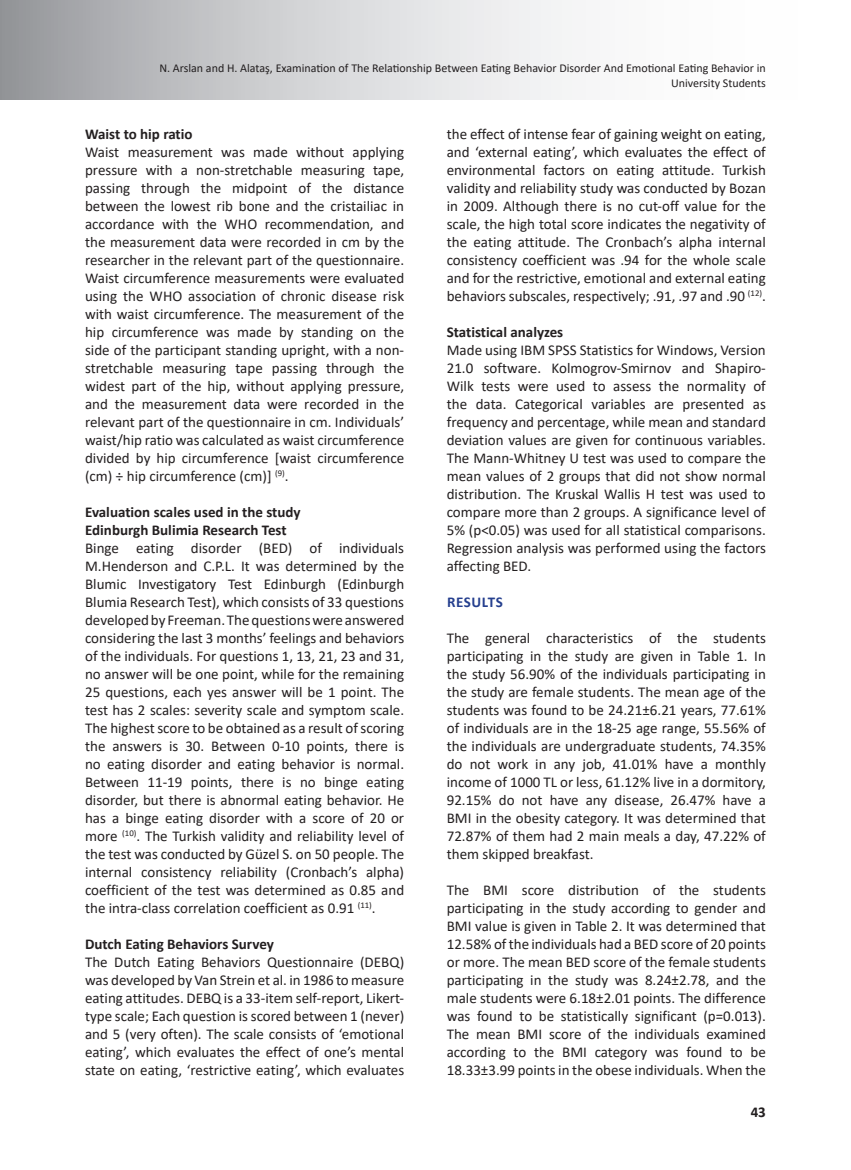
<style>
.page{position:relative;width:851px;height:1170px;background:#fff}
.page>*{position:absolute;margin:0;border:0;box-sizing:border-box;transform-origin:0 0}
.Paragraf{font:15px/18px "Calibri";color:#231f20;text-align:justify}
.Başlık_2{font:700 15px "Calibri";color:#231f20}
.Başlık_1{font:700 15px "Calibri";letter-spacing:.035em;color:#253f8e}
.t1{font:12px/14.4px "Calibri";color:#231f20;text-align:right}
</style>
<div class="page">
<svg style="left:1px;top:0;width:571px;height:100px;background:#cccdcf"></svg>
<hr style="left:0;top:0;width:1px;height:100px;background:#909295">
<p class="t1" style="left:159px;top:61px;width:608px">N. Arslan and H. Alataş, Examination of The Relationship Between Eating Behavior Disorder And Emotional Eating Behavior in<br>University Students</p>
<p class="Başlık_2" style="left:85px;top:123px;width:109px">Waist to hip ratio</p>
<p class="Paragraf" style="left:85px;top:142px;width:320px">Waist measurement was made without applying pressure with a non-stretchable measuring tape, passing through the midpoint of the distance between the lowest rib bone and the cristailiac in accordance with the WHO recommendation, and the measurement data were recorded in cm by the researcher in the relevant part of the questionnaire.<br>Waist circumference measurements were evaluated using the WHO association of chronic disease risk with waist circumference. The measurement of the hip circumference was made by standing on the side of the participant standing upright, with a non&shy;stretchable measuring tape passing through the widest part of the hip, without applying pressure, and the measurement data were recorded in the relevant part of the questionnaire in cm. Individuals’ waist/hip ratio was calculated as waist circumference divided by hip circumference [waist circumference (cm) ÷ hip circumference (cm)] <sup>(9)</sup>.</p>
<p class="Başlık_2" style="left:85px;top:501px;width:217px">Evaluation scales used in the study</p>
<p class="Başlık_2" style="left:85px;top:519px;width:203px">Edinburgh Bulimia Research Test</p>
<p class="Paragraf" style="left:85px;top:538px;width:320px">Binge eating disorder (BED) of individuals M.Henderson and C.P.L. It was determined by the Blumic Investigatory Test Edinburgh (Edinburgh Blumia Research Test), which consists of 33 questions developed by Freeman. The questions were answered considering the last 3 months’ feelings and behaviors of the individuals. For questions 1, 13, 21, 23 and 31, no answer will be one point, while for the remaining 25 questions, each yes answer will be 1 point. The test has 2 scales: severity scale and symptom scale.<br>The highest score to be obtained as a result of scoring the answers is 30. Between 0-10 points, there is no eating disorder and eating behavior is normal.<br>Between 11-19 points, there is no binge eating disorder, but there is abnormal eating behavior. He has a binge eating disorder with a score of 20 or more <sup>(10)</sup>. The Turkish validity and reliability level of the test was conducted by Güzel S. on 50 people. The internal consistency reliability (Cronbach’s alpha) coefficient of the test was determined as 0.85 and the intra-class correlation coefficient as 0.91 <sup>(11)</sup>.</p>
<p class="Başlık_2" style="left:85px;top:933px;width:190px">Dutch Eating Behaviors Survey</p>
<p class="Paragraf" style="left:85px;top:952px;width:320px">The Dutch Eating Behaviors Questionnaire (DEBQ) was developed by Van Strein et al. in 1986 to measure eating attitudes. DEBQ is a 33-item self-report, Likert&shy;type scale; Each question is scored between 1 (never) and 5 (very often). The scale consists of ‘emotional eating’, which evaluates the effect of one’s mental state on eating, ‘restrictive eating’, which evaluates</p>
<p class="Paragraf" style="left:446px;top:124px;width:320px">the effect of intense fear of gaining weight on eating, and ‘external eating’, which evaluates the effect of environmental factors on eating attitude. Turkish validity and reliability study was conducted by Bozan in 2009. Although there is no cut-off value for the scale, the high total score indicates the negativity of the eating attitude. The Cronbach’s alpha internal consistency coefficient was .94 for the whole scale and for the restrictive, emotional and external eating behaviors subscales, respectively; .91, .97 and .90 <sup>(12)</sup>.</p>
<p class="Başlık_2" style="left:446px;top:321px;width:118px">Statistical analyzes</p>
<p class="Paragraf" style="left:446px;top:340px;width:320px">Made using IBM SPSS Statistics for Windows, Version 21.0 software. Kolmogrov-Smirnov and Shapiro-Wilk tests were used to assess the normality of the data. Categorical variables are presented as frequency and percentage, while mean and standard deviation values are given for continuous variables.<br>The Mann-Whitney U test was used to compare the mean values of 2 groups that did not show normal distribution. The Kruskal Wallis H test was used to compare more than 2 groups. A significance level of 5% (p&lt;0.05) was used for all statistical comparisons.<br>Regression analysis was performed using the factors affecting BED.</p>
<p class="Başlık_1" style="left:447px;top:591px;width:57px">RESULTS</p>
<p class="Paragraf" style="left:446px;top:628px;width:320px">The general characteristics of the students participating in the study are given in Table 1. In the study 56.90% of the individuals participating in the study are female students. The mean age of the students was found to be 24.21±6.21 years, 77.61% of individuals are in the 18-25 age range, 55.56% of the individuals are undergraduate students, 74.35% do not work in any job, 41.01% have a monthly income of 1000 TL or less, 61.12% live in a dormitory, 92.15% do not have any disease, 26.47% have a BMI in the obesity category. It was determined that 72.87% of them had 2 main meals a day, 47.22% of them skipped breakfast.</p>
<p class="Paragraf" style="left:446px;top:880px;width:320px">The BMI score distribution of the students participating in the study according to gender and BMI value is given in Table 2. It was determined that 12.58% of the individuals had a BED score of 20 points or more. The mean BED score of the female students participating in the study was 8.24±2.78, and the male students were 6.18±2.01 points. The difference was found to be statistically significant (p=0.013).<br>The mean BMI score of the individuals examined according to the BMI category was found to be 18.33±3.99 points in the obese individuals. When the</p>
<p class="Başlık_2" style="left:750px;top:1101px;width:17px">43</p>
</div>
